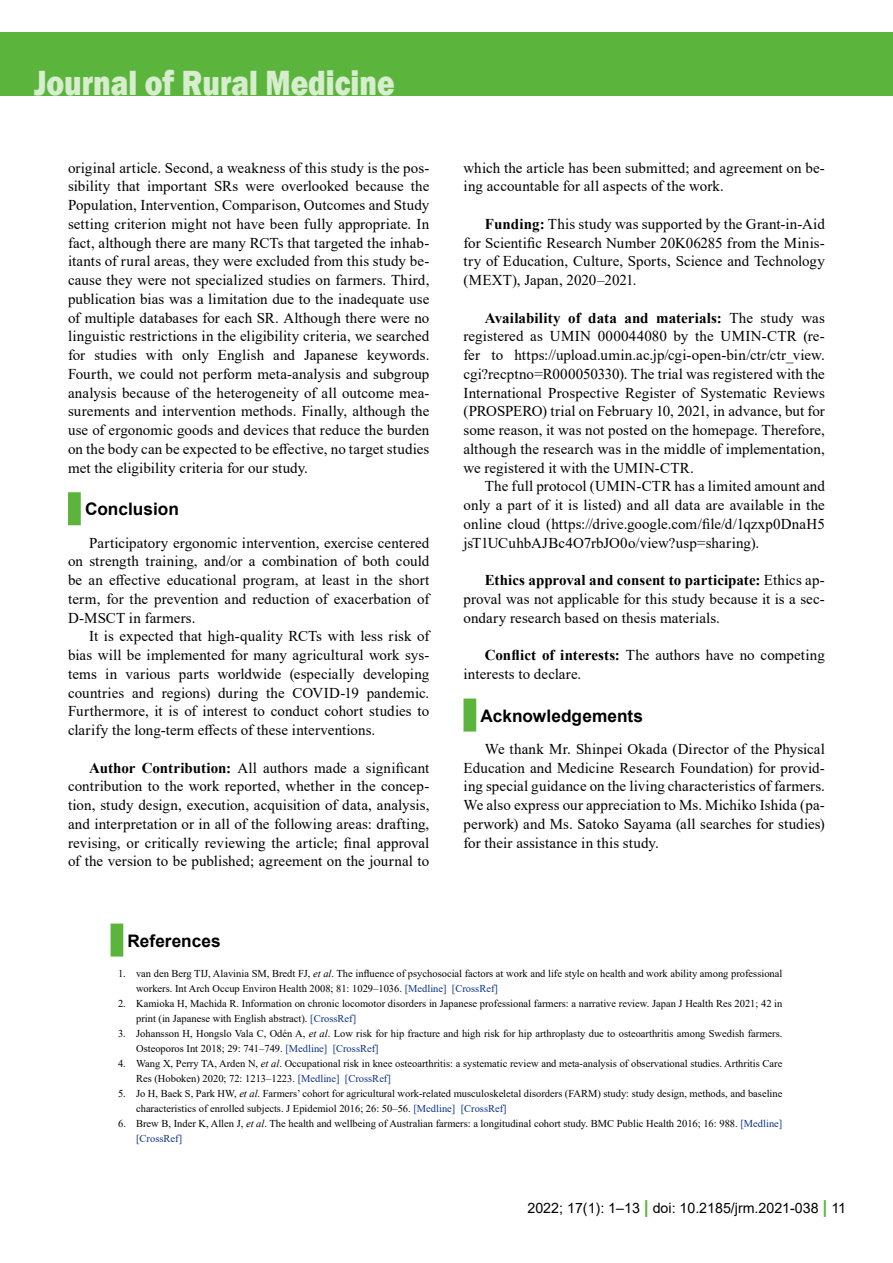
<style>
.page{position:relative;width:893px;height:1263px;background:#fff}
.page>*{position:absolute;margin:0;border:0;box-sizing:border-box;transform-origin:0 0}
.t1{font:800 36px "Franklin Gothic";color:#d6edce;scale:.83 1}
.t2{font:700 17.25px "Arial";color:#000}
.t3{font:15px/18.8px "Times New Roman";letter-spacing:.005em;color:#000;text-align:justify}
.t4{font:14.25px "Arial";color:#000}
.t5{font:10.5px/15px "Times New Roman";color:#000}
.s1{font-weight:700}
.s2{font-style:italic}
.s3{color:#0c3388}
.s4{font-weight:700;font-size:18px;color:#5bb53c}
</style>
<div class="page">
<div style="left:0;top:32px;width:893px;height:64px;background:#5bb53c"></div>
<div style="left:68px;top:492px;width:13px;height:33px;background:#5bb53c"></div>
<div style="left:463px;top:698px;width:13px;height:33px;background:#5bb53c"></div>
<div style="left:111px;top:923px;width:12px;height:33px;background:#5bb53c"></div>
<h1 class="t1" style="left:34px;top:59px;width:436px">Journal of Rural Medicine</h1>
<p class="t3" style="left:68px;top:158px;width:363px">original article. Second, a weakness of this study is the pos&shy;sibility that important SRs were overlooked because the Population, Intervention, Comparison, Outcomes and Study setting criterion might not have been fully appropriate. In fact, although there are many RCTs that targeted the inhab&shy;itants of rural areas, they were excluded from this study be&shy;cause they were not specialized studies on farmers. Third, publication bias was a limitation due to the inadequate use of multiple databases for each SR. Although there were no linguistic restrictions in the eligibility criteria, we searched for studies with only English and Japanese keywords.<br>Fourth, we could not perform meta-analysis and subgroup analysis because of the heterogeneity of all outcome mea&shy;surements and intervention methods. Finally, although the use of ergonomic goods and devices that reduce the burden on the body can be expected to be effective, no target studies met the eligibility criteria for our study.</p>
<p class="t2" style="left:85px;top:497px;width:95px">Conclusion</p>
<p class="t3" style="left:68px;top:533px;width:363px;text-indent:21px">Participatory ergonomic intervention, exercise centered on strength training, and/or a combination of both could be an effective educational program, at least in the short term, for the prevention and reduction of exacerbation of D-MSCT in farmers.</p>
<p class="t3" style="left:68px;top:626px;width:363px;text-indent:21px">It is expected that high-quality RCTs with less risk of bias will be implemented for many agricultural work sys&shy;tems in various parts worldwide (especially developing countries and regions) during the COVID-19 pandemic.<br>Furthermore, it is of interest to conduct cohort studies to clarify the long-term effects of these interventions.</p>
<p class="t3" style="left:68px;top:758px;width:363px;text-indent:21px"><span class="s1">Author Contribution:</span> All authors made a significant contribution to the work reported, whether in the concep&shy;tion, study design, execution, acquisition of data, analysis, and interpretation or in all of the following areas: drafting, revising, or critically reviewing the article; final approval of the version to be published; agreement on the journal to</p>
<p class="t3" style="left:463px;top:158px;width:363px">which the article has been submitted; and agreement on be&shy;ing accountable for all aspects of the work.</p>
<p class="t3" style="left:463px;top:214px;width:363px;text-indent:21px"><span class="s1">Funding:</span> This study was supported by the Grant-in-Aid for Scientific Research Number 20K06285 from the Minis&shy;try of Education, Culture, Sports, Science and Technology (MEXT), Japan, 2020–2021.</p>
<p class="t3" style="left:463px;top:308px;width:363px;text-indent:21px"><span class="s1">Availability of data and materials:</span> The study was registered as UMIN 000044080 by the UMIN-CTR (re&shy;fer to https://upload.umin.ac.jp/cgi-open-bin/ctr/ctr_view. cgi?recptno=R000050330). The trial was registered with the International Prospective Register of Systematic Reviews (PROSPERO) trial on February 10, 2021, in advance, but for some reason, it was not posted on the homepage. Therefore, although the research was in the middle of implementation, we registered it with the UMIN-CTR.</p>
<p class="t3" style="left:463px;top:476px;width:363px;text-indent:21px">The full protocol (UMIN-CTR has a limited amount and only a part of it is listed) and all data are available in the online cloud (https://drive.google.com/file/d/1qzxp0DnaH5 jsT1UCuhbAJBc4O7rbJO0o/view?usp=sharing).</p>
<p class="t3" style="left:463px;top:570px;width:363px;text-indent:21px"><span class="s1">Ethics approval and consent to participate:</span> Ethics ap&shy;proval was not applicable for this study because it is a sec&shy;ondary research based on thesis materials.</p>
<p class="t3" style="left:463px;top:645px;width:363px;text-indent:21px"><span class="s1">Conflict of interests:</span> The authors have no competing interests to declare.</p>
<p class="t2" style="left:480px;top:703px;width:164px">Acknowledgements</p>
<p class="t3" style="left:463px;top:739px;width:363px;text-indent:21px">We thank Mr. Shinpei Okada (Director of the Physical Education and Medicine Research Foundation) for provid&shy;ing special guidance on the living characteristics of farmers.<br>We also express our appreciation to Ms. Michiko Ishida (pa&shy;perwork) and Ms. Satoko Sayama (all searches for studies) for their assistance in this study.</p>
<p class="t2" style="left:128px;top:928px;width:95px">References</p>
<p class="t5" style="left:136px;top:966px;width:648px;text-indent:-18px">1. van den Berg TIJ, Alavinia SM, Bredt FJ, <span class="s2">et al</span>. The influence of psychosocial factors at work and life style on health and work ability among professional workers. Int Arch Occup Environ Health 2008; 81: 1029–1036. <span class="s3">[Medline] [CrossRef]</span></p>
<p class="t5" style="left:136px;top:996px;width:648px;text-indent:-18px">2. Kamioka H, Machida R. Information on chronic locomotor disorders in Japanese professional farmers: a narrative review. Japan J Health Res 2021; 42 in print (in Japanese with English abstract). <span class="s3">[CrossRef]</span></p>
<p class="t5" style="left:136px;top:1026px;width:648px;text-indent:-18px">3. Johansson H, Hongslo Vala C, Odén A, <span class="s2">et al</span>. Low risk for hip fracture and high risk for hip arthroplasty due to osteoarthritis among Swedish farmers.<br>Osteoporos Int 2018; 29: 741–749. <span class="s3">[Medline] [CrossRef]</span></p>
<p class="t5" style="left:136px;top:1056px;width:648px;text-indent:-18px">4. Wang X, Perry TA, Arden N, <span class="s2">et al</span>. Occupational risk in knee osteoarthritis: a systematic review and meta-analysis of observational studies. Arthritis Care<br>Res (Hoboken) 2020; 72: 1213–1223. <span class="s3">[Medline] [CrossRef]</span></p>
<p class="t5" style="left:136px;top:1086px;width:648px;text-indent:-18px">5. Jo H, Baek S, Park HW, <span class="s2">et al</span>. Farmers’ cohort for agricultural work-related musculoskeletal disorders (FARM) study: study design, methods, and baseline characteristics of enrolled subjects. J Epidemiol 2016; 26: 50–56. <span class="s3">[Medline] [CrossRef]</span></p>
<p class="t5" style="left:136px;top:1116px;width:648px;text-indent:-18px">6. Brew B, Inder K, Allen J, <span class="s2">et al</span>. The health and wellbeing of Australian farmers: a longitudinal cohort study. BMC Public Health 2016; 16: 988. <span class="s3">[Medline] [CrossRef]</span></p>
<p class="t4" style="left:527px;top:1198px;width:320px">2022; 17(1): 1–13 <span class="s4">|</span> doi: 10.2185/jrm.2021-038 <span class="s4">|</span> 11</p>
</div>
